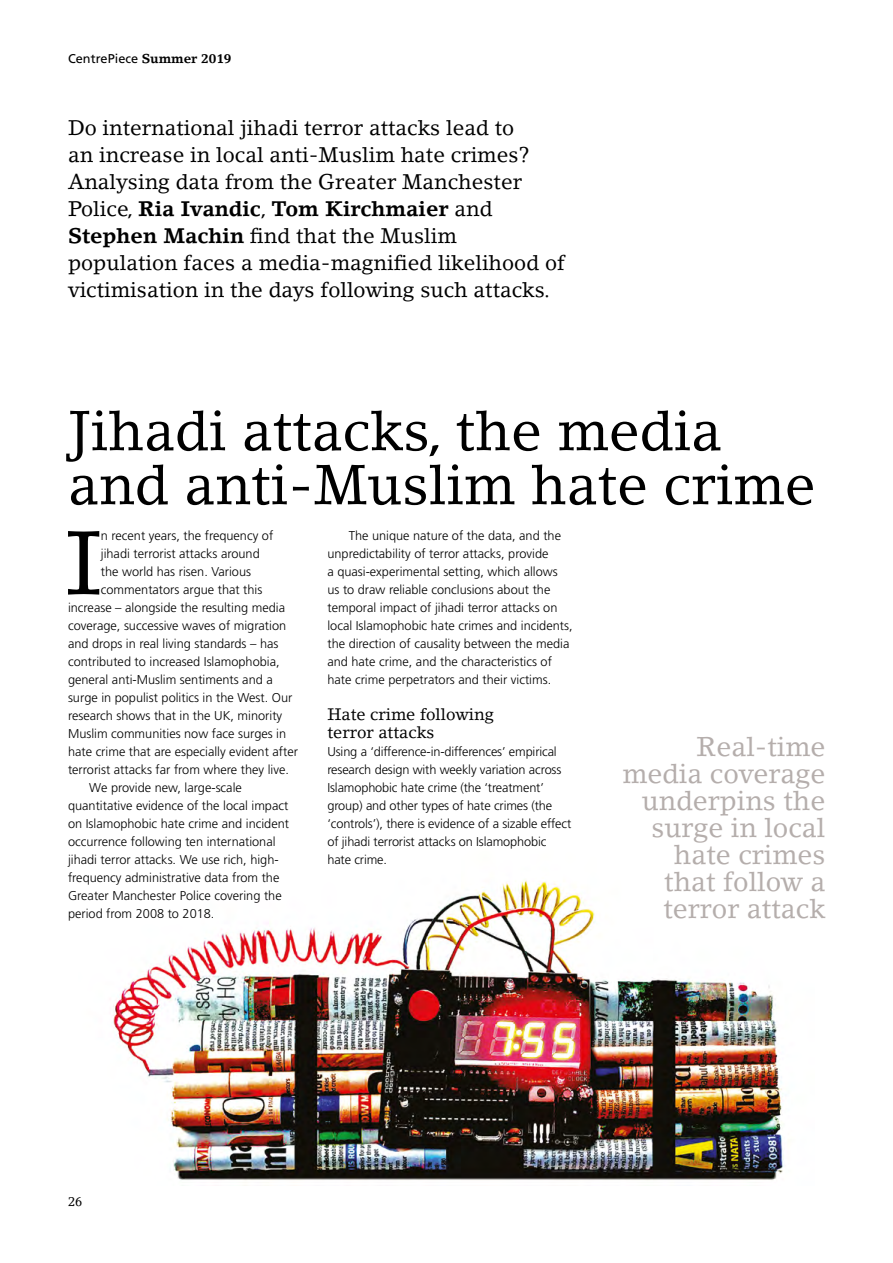
<style>
.page{position:relative;width:893px;height:1263px;background:#fff}
.page>*{position:absolute;margin:0;border:0;box-sizing:border-box;transform-origin:0 0}
.F_text_8_5_12_dropca{font:88.95px "Lino Letter";color:#000}
.Main_head{font:55.5px/54px "Lino Letter";color:#000}
.Pullquote_LL_18_18{font:27px/27px "Lino Letter";color:#b5aeac;text-align:right}
.intro_main_article{font:21px/27px "Lino Letter";color:#000}
.LL_crosshead_start_1{font:16.5px/18px "Lino Letter";color:#000}
.F_text_8_5_12{font:300 12.75px/18px "Frutiger";color:#000}
.F_text_8_5_12_dropca-2{font:300 12.75px "Frutiger";color:#000}
.t1{font:12.75px "Frutiger";color:#000}
.t2{font:12.75px "Lino Letter";color:#000}
.s1{font-family:"Lino Letter";font-weight:700}
.s2{font-weight:700}
</style>
<div class="page">
<img style="left:112px;top:880px;width:672px;height:300px">
<p class="t1" style="left:68px;top:51px;width:165px">CentrePiece <span class="s1">Summer 2019</span></p>
<p class="intro_main_article" style="left:68px;top:114px;width:498px">Do international jihadi terror attacks lead to<br>an increase in local anti-Muslim hate crimes?<br>Analysing data from the Greater Manchester Police, <span class="s2">Ria Ivandic</span>, <span class="s2">Tom Kirchmaier</span> and <span class="s2">Stephen Machin</span> find that the Muslim population faces a media-magnified likelihood of victimisation in the days following such attacks.</p>
<p class="Main_head" style="left:68px;top:403px;width:749px">Jihadi attacks, the media and anti-Muslim hate crime</p>
<p class="F_text_8_5_12_dropca" style="left:66px;top:509px;width:38px">I</p>
<p class="F_text_8_5_12_dropca-2" style="left:101px;top:528px;width:174px">n recent years, the frequency of</p>
<p class="F_text_8_5_12" style="left:327px;top:527px;width:247px;text-indent:21px">The unique nature of the data, and the unpredictability of terror attacks, provide<br>a quasi-experimental setting, which allows us to draw reliable conclusions about the temporal impact of jihadi terror attacks on local Islamophobic hate crimes and incidents, the direction of causality between the media and hate crime, and the characteristics of hate crime perpetrators and their victims.</p>
<p class="LL_crosshead_start_1" style="left:327px;top:705px;width:168px">Hate crime following terror attacks</p>
<p class="F_text_8_5_12" style="left:327px;top:743px;width:245px">Using a ‘difference-in-differences’ empirical research design with weekly variation across Islamophobic hate crime (the ‘treatment’ group) and other types of hate crimes (the ‘controls’), there is evidence of a sizable effect of jihadi terrorist attacks on Islamophobic hate crime.</p>
<p class="F_text_8_5_12_dropca-2" style="left:101px;top:546px;width:160px">jihadi terrorist attacks around</p>
<p class="F_text_8_5_12_dropca-2" style="left:101px;top:564px;width:152px">the world has risen. Various</p>
<p class="F_text_8_5_12_dropca-2" style="left:101px;top:582px;width:163px">commentators argue that this</p>
<p class="F_text_8_5_12_dropca-2" style="left:68px;top:600px;width:219px">increase – alongside the resulting media</p>
<p class="F_text_8_5_12_dropca-2" style="left:68px;top:618px;width:220px">coverage, successive waves of migration</p>
<p class="F_text_8_5_12_dropca-2" style="left:68px;top:636px;width:212px">and drops in real living standards – has</p>
<p class="F_text_8_5_12_dropca-2" style="left:68px;top:654px;width:213px">contributed to increased Islamophobia,</p>
<p class="F_text_8_5_12_dropca-2" style="left:68px;top:672px;width:206px">general anti-Muslim sentiments and a</p>
<p class="F_text_8_5_12_dropca-2" style="left:68px;top:690px;width:226px">surge in populist politics in the West. Our</p>
<p class="F_text_8_5_12_dropca-2" style="left:68px;top:708px;width:216px">research shows that in the UK, minority</p>
<p class="F_text_8_5_12_dropca-2" style="left:68px;top:726px;width:220px">Muslim communities now face surges in</p>
<p class="F_text_8_5_12_dropca-2" style="left:68px;top:744px;width:231px">hate crime that are especially evident after</p>
<p class="F_text_8_5_12_dropca-2" style="left:68px;top:762px;width:222px">terrorist attacks far from where they live.</p>
<p class="F_text_8_5_12" style="left:68px;top:779px;width:223px;text-indent:21px">We provide new, large-scale quantitative evidence of the local impact on Islamophobic hate crime and incident occurrence following ten international jihadi terror attacks. We use rich, high&shy;frequency administrative data from the Greater Manchester Police covering the period from 2008 to 2018.</p>
<p class="Pullquote_LL_18_18" style="left:622px;top:733px;width:205px">Real-time media coverage underpins the surge in local hate crimes that follow a terror attack</p>
<p class="t2" style="left:68px;top:1194px;width:16px">26</p>
</div>
